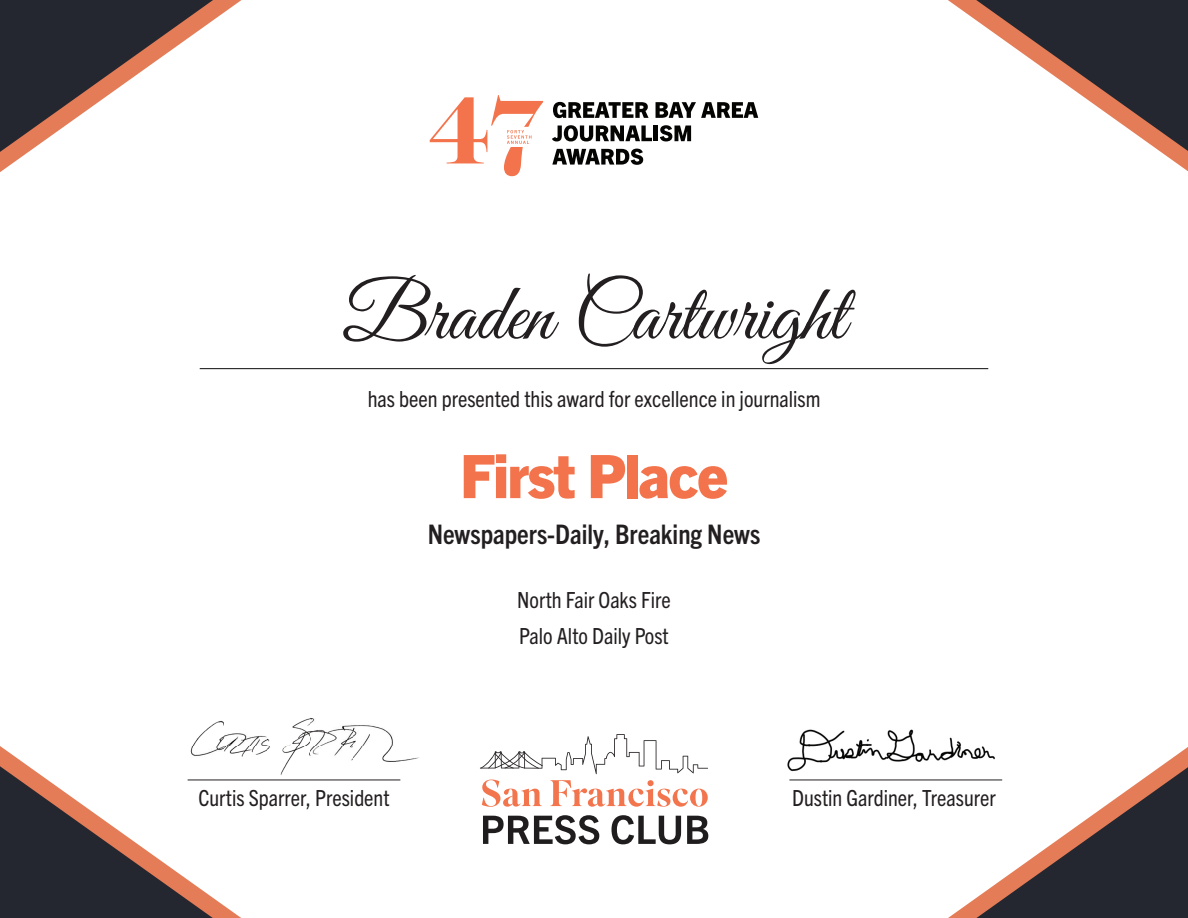
<style>
.page{position:relative;width:1188px;height:918px;background:#fff}
.page>*{position:absolute;margin:0;border:0;box-sizing:border-box;transform-origin:0 0}
.t1{font:81px "Great Vibes";color:#231f20}
.t2{font:800 60px "Trade Gothic Next LT Pro";letter-spacing:-.03em;color:#f3744c}
.t3{font:700 condensed 27px "Trade Gothic Next";color:#231f20}
.t4{font:condensed 22.5px/36px "Trade Gothic Next";color:#231f20}
</style>
<div class="page">
<img style="left:787px;top:729px;width:197px;height:43px">
<img style="left:192px;top:718px;width:227px;height:63px">
<hr style="left:188px;top:780px;width:212px;height:1px;background:#231f20">
<hr style="left:789px;top:780px;width:213px;height:1px;background:#231f20">
<svg style="left:553px;top:102px;width:96px;height:16px"></svg>
<svg style="left:656px;top:102px;width:102px;height:16px"></svg>
<svg style="left:552px;top:125px;width:100px;height:16px"></svg>
<hr style="left:654px;top:126px;width:4px;height:15px;background:#040503">
<svg style="left:660px;top:125px;width:31px;height:16px"></svg>
<svg style="left:552px;top:149px;width:91px;height:16px"></svg>
<svg style="left:430px;top:95px;width:113px;height:81px"></svg>
<svg style="left:948px;top:747px;width:240px;height:171px"></svg>
<svg style="left:0;top:0;width:242px;height:172px"></svg>
<svg style="left:0;top:746px;width:241px;height:172px"></svg>
<svg style="left:948px;top:0;width:240px;height:171px"></svg>
<svg style="left:480px;top:734px;width:228px;height:40px"></svg>
<svg style="left:483px;top:815px;width:116px;height:29px"></svg>
<svg style="left:612px;top:815px;width:69px;height:29px"></svg>
<svg style="left:687px;top:816px;width:21px;height:28px"></svg>
<svg style="left:482px;top:780px;width:60px;height:27px"></svg>
<svg style="left:550px;top:780px;width:158px;height:27px"></svg>
<hr style="left:200px;top:368px;width:788px;height:1px;background:#0b0c0b">
<h1 class="t1" style="left:342px;top:270px;width:505px">Braden Cartwright</h1>
<p class="t4" style="left:368px;top:381px;width:454px">has been presented this award for excellence in journalism</p>
<h2 class="t2" style="left:460px;top:435px;width:269px">First Place</h2>
<p class="t3" style="left:428px;top:518px;width:334px">Newspapers-Daily, Breaking News</p>
<p class="t4" style="left:517px;top:582px;width:155px">North Fair Oaks Fire<br>Palo Alto Daily Post</p>
<p class="t4" style="left:198px;top:779px;width:193px">Curtis Sparrer, President</p>
<p class="t4" style="left:792px;top:779px;width:205px">Dustin Gardiner, Treasurer</p>
</div>
